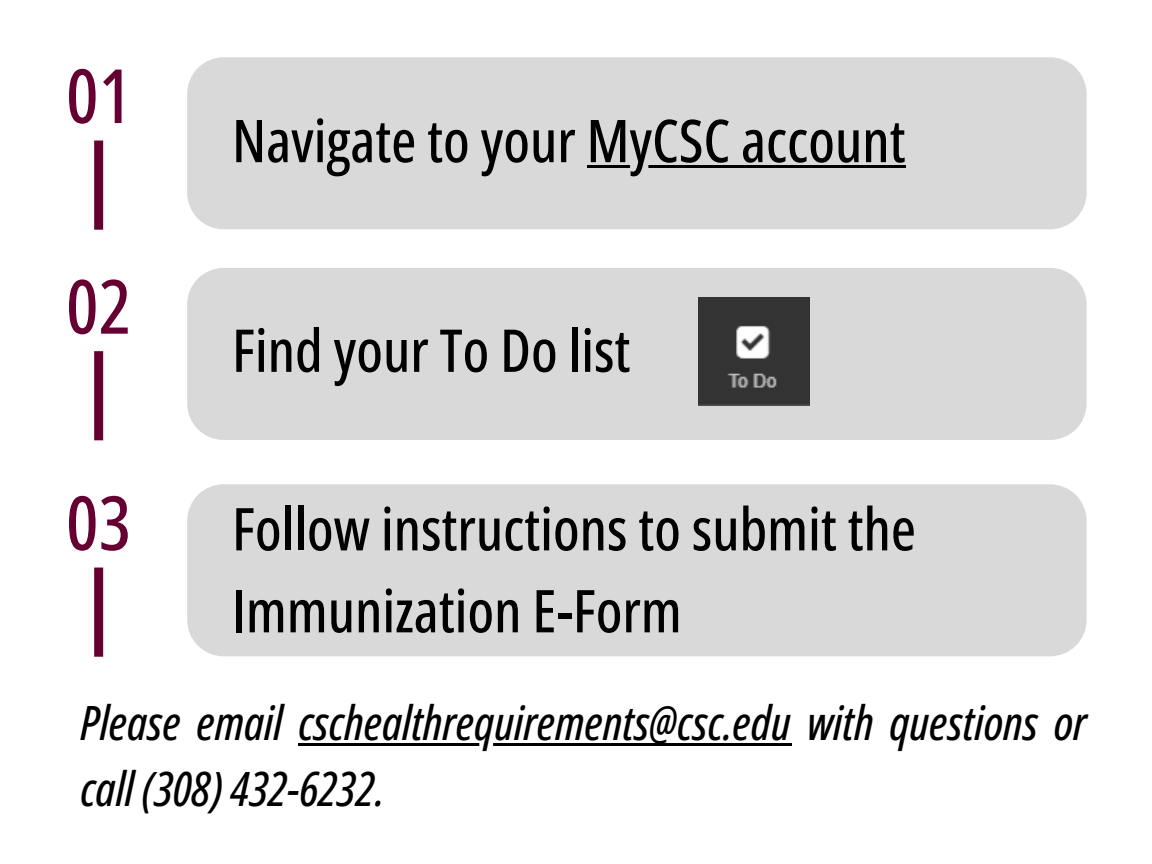
<style>
.page{position:relative;width:1152px;height:864px;background:#fff}
.page>*{position:absolute;margin:0;border:0;box-sizing:border-box;transform-origin:0 0}
.t1{font:500 74.8px "Open Sans Condensed";color:#603}
.t2{font:500 59.2px/82px "Open Sans Condensed";color:#000}
.t3{font:italic 500 47.2px/66px "Open Sans Condensed";color:#000}
</style>
<div class="page">
<div style="left:94px;top:141px;width:9px;height:89px;background:#603"></div>
<div style="left:187px;top:57px;width:900px;height:172px;background:#d9d9d9"></div>
<hr style="left:587px;top:165px;width:319px;height:3px;background:#000">
<div style="left:94px;top:351px;width:9px;height:89px;background:#603"></div>
<div style="left:187px;top:268px;width:900px;height:172px;background:#d9d9d9"></div>
<img style="left:699px;top:297px;width:111px;height:108px">
<div style="left:94px;top:568px;width:9px;height:89px;background:#603"></div>
<div style="left:187px;top:484px;width:900px;height:172px;background:#d9d9d9"></div>
<hr style="left:298px;top:743px;width:494px;height:3px;background:#000">
<p class="t1" style="left:66px;top:43px;width:67px">01</p>
<h1 class="t1" style="left:66px;top:254px;width:67px">02</h1>
<h1 class="t2" style="left:232px;top:98px;width:675px">Navigate to your MyCSC account</h1>
<p class="t2" style="left:232px;top:308px;width:400px">Find your To Do list</p>
<h1 class="t1" style="left:66px;top:470px;width:67px">03</h1>
<p class="t2" style="left:232px;top:486px;width:685px">Follow instructions to submit the<br>Immunization E-Form</p>
<p class="t3" style="left:80px;top:689px;width:1008px">Please email cschealthrequirements@csc.edu with questions or call (308) 432-6232.</p>
</div>
